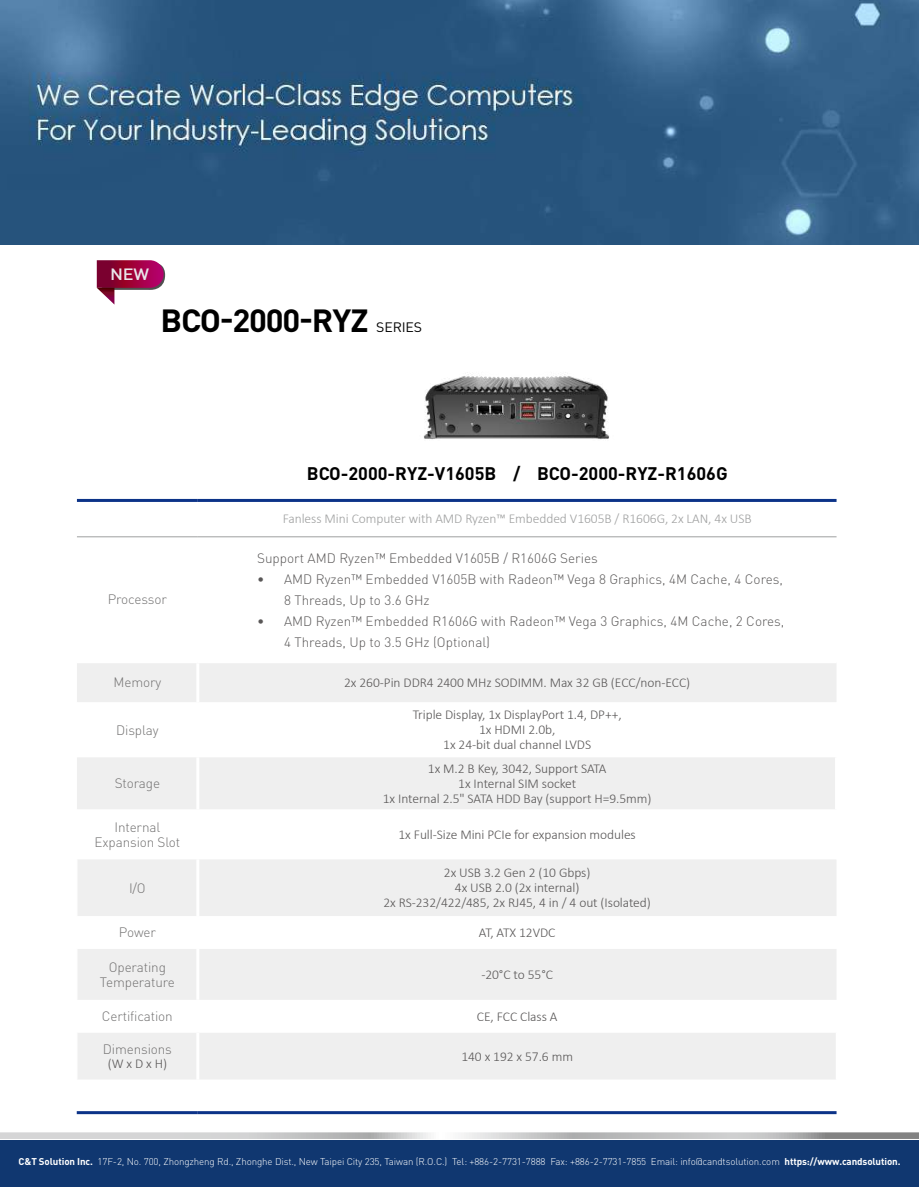
<style>
.page{position:relative;width:919px;height:1187px;background:#fff}
.page>*{position:absolute;margin:0;border:0;box-sizing:border-box;transform-origin:0 0}
.t1{font:700 31.65px "DIN Pro";letter-spacing:-.04em;color:#000;scale:1.04 1}
.t2{font:700 18px "DIN Pro";color:#000}
.t3{font:500 16.2px "DIN Pro";color:#e9e6ea;scale:1.11 1}
.t4{font:300 13.5px/15px "Calibri";letter-spacing:-.005em;color:#595757;text-align:center}
.t5{font:300 13.5px/21px "DIN Pro";color:#595757}
.t6{font:300 13.5px/14.7px "DIN Pro";letter-spacing:-.01em;color:#727171;text-align:center}
.t7{font:300 13.5px "Calibri";letter-spacing:-.005em;color:#9fa0a0}
.t8{font:13.5px "DIN Pro";letter-spacing:-.01em;color:#000;scale:1.04 1}
.t9{font:300 9.75px "DIN Pro";letter-spacing:-.01em;color:#fff}
.s1{font-weight:700}
</style>
<div class="page">
<svg style="left:0;top:244px;width:790px;height:61px"></svg>
<div style="left:77px;top:663px;width:759px;height:39px;background:#efefef"></div>
<div style="left:77px;top:757px;width:758px;height:52px;background:#efefef"></div>
<div style="left:78px;top:860px;width:758px;height:56px;background:#efefef"></div>
<div style="left:78px;top:949px;width:758px;height:50px;background:#efefef"></div>
<div style="left:78px;top:1033px;width:757px;height:46px;background:#efefef"></div>
<hr style="left:196px;top:757px;width:3px;height:52px;background:#fff">
<hr style="left:196px;top:663px;width:3px;height:39px;background:#fff">
<hr style="left:196px;top:859px;width:3px;height:57px;background:#fff">
<hr style="left:196px;top:948px;width:3px;height:51px;background:#fff">
<hr style="left:77px;top:536px;width:121px;height:1px;background:#9fa0a0">
<hr style="left:198px;top:536px;width:638px;height:1px;background:#9fa0a0">
<hr style="left:196px;top:1032px;width:3px;height:47px;background:#fff">
<hr style="left:77px;top:499px;width:121px;height:3px;background:#0c3388">
<hr style="left:198px;top:499px;width:638px;height:3px;background:#0c3388">
<hr style="left:77px;top:1110px;width:121px;height:3px;background:#0c3388">
<hr style="left:198px;top:1110px;width:638px;height:3px;background:#0c3388">
<img style="left:424px;top:374px;width:185px;height:66px">
<img style="left:0;top:0;width:918px;height:244px">
<div style="left:0;top:1132px;width:918px;height:54px;background:#103770"></div>
<svg style="left:0;top:1132px;width:918px;height:6px;background:#c6c6c7"></svg>
<hr style="left:0;top:1139px;width:918px;height:1px;background:#fff">
<p class="t3" style="left:110px;top:263px;width:36px">NEW</p>
<h1 class="t1" style="left:160px;top:299px;width:201px">BCO-2000-RYZ</h1>
<p class="t8" style="left:376px;top:318px;width:46px">SERIES</p>
<h2 class="t2" style="left:307px;top:461px;width:422px">BCO-2000-RYZ-V1605B / BCO-2000-RYZ-R1606G</h2>
<p class="t7" style="left:283px;top:510px;width:470px">Fanless Mini Computer with AMD Ryzen™ Embedded V1605B / R1606G, 2x LAN, 4x USB</p>
<p class="t6" style="left:108px;top:591px;width:60px">Processor</p>
<p class="t5" style="left:257px;top:547px;width:342px">Support AMD Ryzen™ Embedded V1605B / R1606G Series</p>
<p class="t5" style="left:284px;top:568px;width:500px;text-indent:-27px">• AMD Ryzen™ Embedded V1605B with Radeon™ Vega 8 Graphics, 4M Cache, 4 Cores,<br>8 Threads, Up to 3.6 GHz</p>
<p class="t5" style="left:284px;top:610px;width:502px;text-indent:-27px">• AMD Ryzen™ Embedded R1606G with Radeon™ Vega 3 Graphics, 4M Cache, 2 Cores,<br>4 Threads, Up to 3.5 GHz (Optional)</p>
<p class="t6" style="left:113px;top:674px;width:49px">Memory</p>
<p class="t4" style="left:344px;top:674px;width:347px">2x 260-Pin DDR4 2400 MHz SODIMM. Max 32 GB (ECC/non-ECC)</p>
<p class="t6" style="left:116px;top:721px;width:44px">Display</p>
<p class="t4" style="left:412px;top:706px;width:210px">Triple Display, 1x DisplayPort 1.4, DP++,<br>1x HDMI 2.0b,<br>1x 24-bit dual channel LVDS</p>
<p class="t6" style="left:115px;top:775px;width:47px">Storage</p>
<p class="t4" style="left:383px;top:760px;width:270px">1x M.2 B Key, 3042, Support SATA<br>1x Internal SIM socket<br>1x Internal 2.5" SATA HDD Bay (support H=9.5mm)</p>
<p class="t6" style="left:95px;top:819px;width:87px">Internal<br>Expansion Slot</p>
<p class="t4" style="left:398px;top:826px;width:239px">1x Full-Size Mini PCIe for expansion modules</p>
<p class="t6" style="left:129px;top:879px;width:18px">I/O</p>
<p class="t4" style="left:383px;top:864px;width:269px">2x USB 3.2 Gen 2 (10 Gbps)<br>4x USB 2.0 (2x internal)<br>2x RS-232/422/485, 2x RJ45, 4 in / 4 out (Isolated)</p>
<p class="t6" style="left:119px;top:924px;width:38px">Power</p>
<p class="t4" style="left:479px;top:924px;width:78px">AT, ATX 12VDC</p>
<p class="t6" style="left:100px;top:958px;width:76px">Operating<br>Temperature</p>
<p class="t4" style="left:481px;top:966px;width:73px">-20°C to 55°C</p>
<p class="t6" style="left:102px;top:1008px;width:72px">Certification</p>
<p class="t4" style="left:477px;top:1008px;width:82px">CE, FCC Class A</p>
<p class="t6" style="left:103px;top:1040px;width:70px">Dimensions</p>
<p class="t4" style="left:108px;top:1055px;width:61px">(W x D x H)</p>
<p class="t4" style="left:461px;top:1048px;width:113px">140 x 192 x 57.6 mm</p>
<p class="t9" style="left:18px;top:1154px;width:883px"><span class="s1">C&amp;T Solution Inc.</span> 17F-2, No. 700, Zhongzheng Rd., Zhonghe Dist., New Taipei City 235, Taiwan (R.O.C.) Tel: +886-2-7731-7888 Fax: +886-2-7731-7855 Email: info@candtsolution.com <span class="s1">https://www.candsolution.</span></p>
</div>
